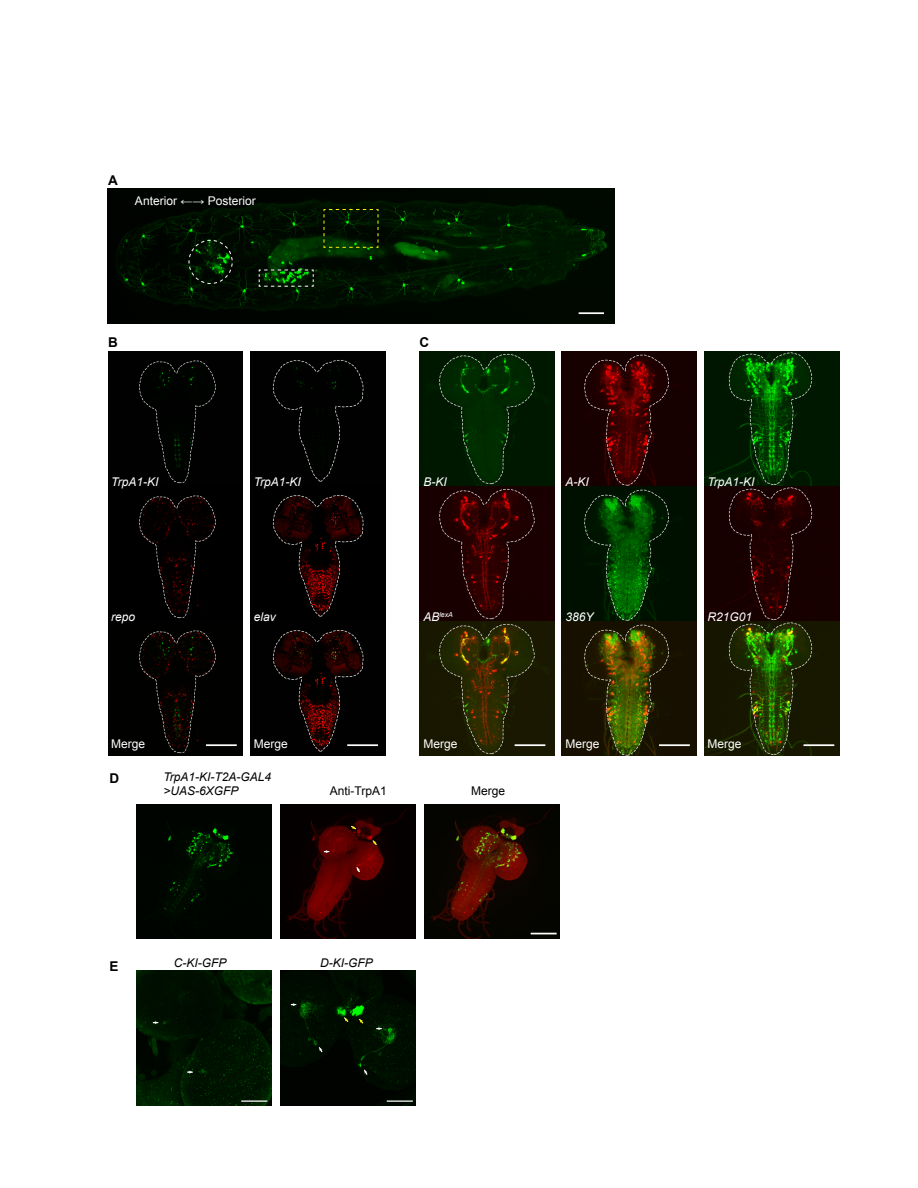
<style>
.page{position:relative;width:918px;height:1188px;background:#fff}
.page>*{position:absolute;margin:0;border:0;box-sizing:border-box;transform-origin:0 0}
.t1{font:700 13.5px "Arial";color:#000}
.t2{font:italic 12px "Arial";color:#fff}
.t3{font:12px "Arial";color:#fff}
.t4{font:italic 12px/14.4px "Arial";color:#000}
.t5{font:12px "Arial";color:#000}
.t6{font:italic 7.05px "Arial";color:#fff}
.s1{font-size:12px}
</style>
<div class="page">
<img style="left:108px;top:189px;width:507px;height:135px">
<img style="left:108px;top:351px;width:135px;height:405px">
<img style="left:250px;top:351px;width:135px;height:405px">
<img style="left:420px;top:351px;width:135px;height:405px">
<img style="left:562px;top:351px;width:135px;height:405px">
<img style="left:704px;top:351px;width:135px;height:405px">
<hr style="left:804px;top:744px;width:30px;height:2px;background:#fff">
<hr style="left:659px;top:744px;width:31px;height:2px;background:#fff">
<hr style="left:515px;top:744px;width:30px;height:2px;background:#fff">
<hr style="left:347px;top:744px;width:31px;height:2px;background:#fff">
<hr style="left:206px;top:744px;width:31px;height:2px;background:#fff">
<svg style="left:258px;top:269px;width:56px;height:18px"></svg>
<svg style="left:323px;top:209px;width:56px;height:39px;background:#0a2000"></svg>
<hr style="left:579px;top:312px;width:25px;height:2px;background:#fff">
<div style="left:189px;top:240px;width:44px;height:44px;border:1px dashed #fff;border-radius:50%"></div>
<img style="left:136px;top:804px;width:136px;height:135px">
<img style="left:280px;top:804px;width:136px;height:135px">
<img style="left:424px;top:804px;width:136px;height:135px">
<svg style="left:531px;top:933px;width:26px;height:1px"></svg>
<svg style="left:324px;top:850px;width:5px;height:3px"></svg>
<svg style="left:357px;top:867px;width:3px;height:5px"></svg>
<svg style="left:373px;top:841px;width:4px;height:4px"></svg>
<svg style="left:351px;top:826px;width:5px;height:3px"></svg>
<img style="left:136px;top:970px;width:136px;height:136px">
<img style="left:280px;top:970px;width:136px;height:136px">
<hr style="left:387px;top:1100px;width:26px;height:2px;background:#fff">
<svg style="left:153px;top:1021px;width:5px;height:3px"></svg>
<svg style="left:187px;top:1071px;width:6px;height:3px"></svg>
<svg style="left:319px;top:1047px;width:3px;height:5px"></svg>
<svg style="left:364px;top:1070px;width:3px;height:5px"></svg>
<svg style="left:291px;top:1003px;width:5px;height:3px"></svg>
<svg style="left:376px;top:1027px;width:6px;height:3px"></svg>
<svg style="left:359px;top:1019px;width:4px;height:5px"></svg>
<svg style="left:344px;top:1018px;width:4px;height:4px"></svg>
<hr style="left:241px;top:1100px;width:26px;height:2px;background:#fff">
<p class="t1" style="left:108px;top:172px;width:11px">A</p>
<p class="t3" style="left:135px;top:194px;width:122px">Anterior ←→ Posterior</p>
<p class="t1" style="left:108px;top:334px;width:11px">B</p>
<p class="t1" style="left:419px;top:334px;width:11px">C</p>
<p class="t2" style="left:111px;top:475px;width:49px">TrpA1-KI</p>
<p class="t2" style="left:254px;top:475px;width:49px">TrpA1-KI</p>
<p class="t2" style="left:423px;top:475px;width:25px">B-KI</p>
<p class="t2" style="left:566px;top:475px;width:25px">A-KI</p>
<p class="t2" style="left:707px;top:475px;width:49px">TrpA1-KI</p>
<p class="t2" style="left:111px;top:610px;width:26px">repo</p>
<p class="t2" style="left:254px;top:610px;width:24px">elav</p>
<p class="t6" style="left:423px;top:611px;width:31px"><span class="s1">AB</span>lexA</p>
<p class="t2" style="left:565px;top:610px;width:30px">386Y</p>
<p class="t2" style="left:707px;top:610px;width:46px">R21G01</p>
<p class="t3" style="left:111px;top:738px;width:36px">Merge</p>
<p class="t3" style="left:254px;top:738px;width:36px">Merge</p>
<p class="t3" style="left:423px;top:738px;width:36px">Merge</p>
<p class="t3" style="left:565px;top:738px;width:36px">Merge</p>
<p class="t3" style="left:707px;top:738px;width:36px">Merge</p>
<p class="t1" style="left:110px;top:771px;width:11px">D</p>
<p class="t4" style="left:164px;top:769px;width:109px">TrpA1-KI-T2A-GAL4 &gt;UAS-6XGFP</p>
<p class="t5" style="left:330px;top:784px;width:58px">Anti-TrpA1</p>
<p class="t5" style="left:471px;top:784px;width:36px">Merge</p>
<p class="t1" style="left:110px;top:958px;width:11px">E</p>
<p class="t4" style="left:174px;top:955px;width:54px">C-KI-GFP</p>
<p class="t4" style="left:320px;top:955px;width:54px">D-KI-GFP</p>
</div>
